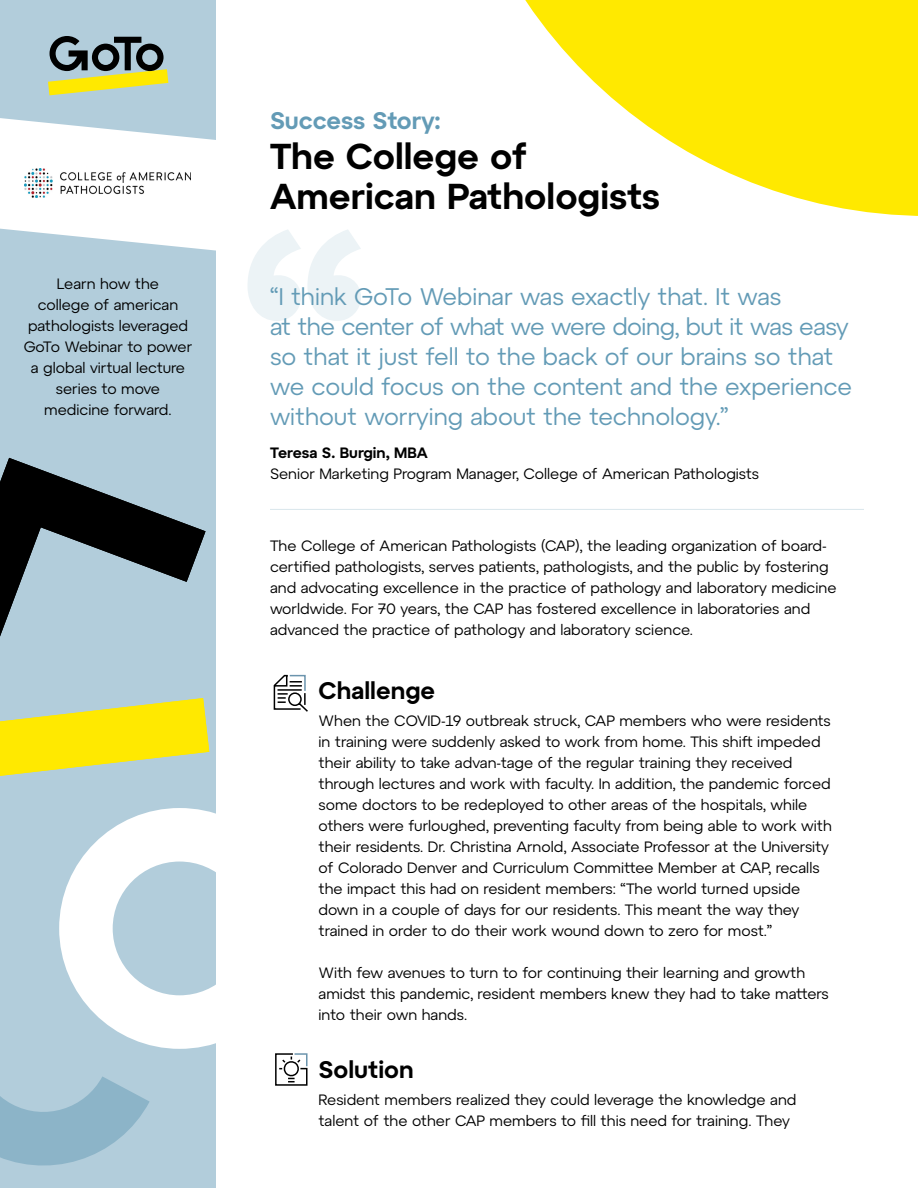
<style>
.page{position:relative;width:918px;height:1188px;background:#fff}
.page>*{position:absolute;margin:0;border:0;box-sizing:border-box;transform-origin:0 0}
.t1{font:600 36px/40.2px "Atyp BL Text";color:#000}
.t2{font:24px/30px "Atyp BL Text";color:#639bb6}
.t3{font:600 24px "Atyp BL Text";color:#000}
.t4{font:600 24px "Atyp BL Text";color:#639bb6}
.t5{font:15px/21px "Atyp BL Text";color:#000}
.t6{font:600 15px "Atyp BL Text";color:#000}
</style>
<div class="page">
<div style="left:0;top:0;width:216px;height:1188px;background:#b2cddb"></div>
<svg style="left:0;top:118px;width:216px;height:133px;fill:#fff"></svg>
<svg style="left:525px;top:0;width:393px;height:216px;fill:#ffe900"></svg>
<svg style="left:248px;top:230px;width:113px;height:91px"></svg>
<hr style="left:270px;top:509px;width:594px;height:1px;background:#d9e6ec">
<svg style="left:48px;top:36px;width:120px;height:59px"></svg>
<img style="left:24px;top:169px;width:167px;height:28px">
<svg style="left:59px;top:808px;width:157px;height:241px;fill:#fff"></svg>
<svg style="left:0;top:988px;width:150px;height:178px"></svg>
<svg style="left:0;top:458px;width:206px;height:179px"></svg>
<svg style="left:0;top:698px;width:209px;height:78px"></svg>
<svg style="left:273px;top:674px;width:35px;height:38px"></svg>
<svg style="left:275px;top:1053px;width:33px;height:33px"></svg>
<p class="t5" style="left:24px;top:273px;width:170px;text-align:center">Learn how the<br>college of american pathologists leveraged<br>GoTo Webinar to power a global virtual lecture series to move medicine forward.</p>
<h2 class="t4" style="left:270px;top:106px;width:172px">Success Story:</h2>
<h1 class="t1" style="left:270px;top:135px;width:392px">The College of<br>American Pathologists</h1>
<h2 class="t2" style="left:270px;top:281px;width:584px">“I think GoTo Webinar was exactly that. It was<br>at the center of what we were doing, but it was easy so that it just fell to the back of our brains so that we could focus on the content and the experience without worrying about the technology.”</h2>
<p class="t6" style="left:270px;top:444px;width:159px">Teresa S. Burgin, MBA</p>
<p class="t5" style="left:270px;top:463px;width:491px">Senior Marketing Program Manager, College of American Pathologists</p>
<p class="t5" style="left:270px;top:535px;width:568px">The College of American Pathologists (CAP), the leading organization of board&shy;certified pathologists, serves patients, pathologists, and the public by fostering and advocating excellence in the practice of pathology and laboratory medicine worldwide. For 70 years, the CAP has fostered excellence in laboratories and advanced the practice of pathology and laboratory science.</p>
<h2 class="t3" style="left:319px;top:676px;width:118px">Challenge</h2>
<p class="t5" style="left:319px;top:710px;width:515px">When the COVID-19 outbreak struck, CAP members who were residents in training were suddenly asked to work from home. This shift impeded their ability to take advan-tage of the regular training they received through lectures and work with faculty. In addition, the pandemic forced some doctors to be redeployed to other areas of the hospitals, while others were furloughed, preventing faculty from being able to work with their residents. Dr. Christina Arnold, Associate Professor at the University of Colorado Denver and Curriculum Committee Member at CAP, recalls the impact this had on resident members: “The world turned upside down in a couple of days for our residents. This meant the way they trained in order to do their work wound down to zero for most.”</p>
<p class="t5" style="left:319px;top:962px;width:512px">With few avenues to turn to for continuing their learning and growth amidst this pandemic, resident members knew they had to take matters into their own hands.</p>
<h2 class="t3" style="left:319px;top:1055px;width:97px">Solution</h2>
<p class="t5" style="left:319px;top:1089px;width:479px">Resident members realized they could leverage the knowledge and talent of the other CAP members to fill this need for training. They</p>
</div>
